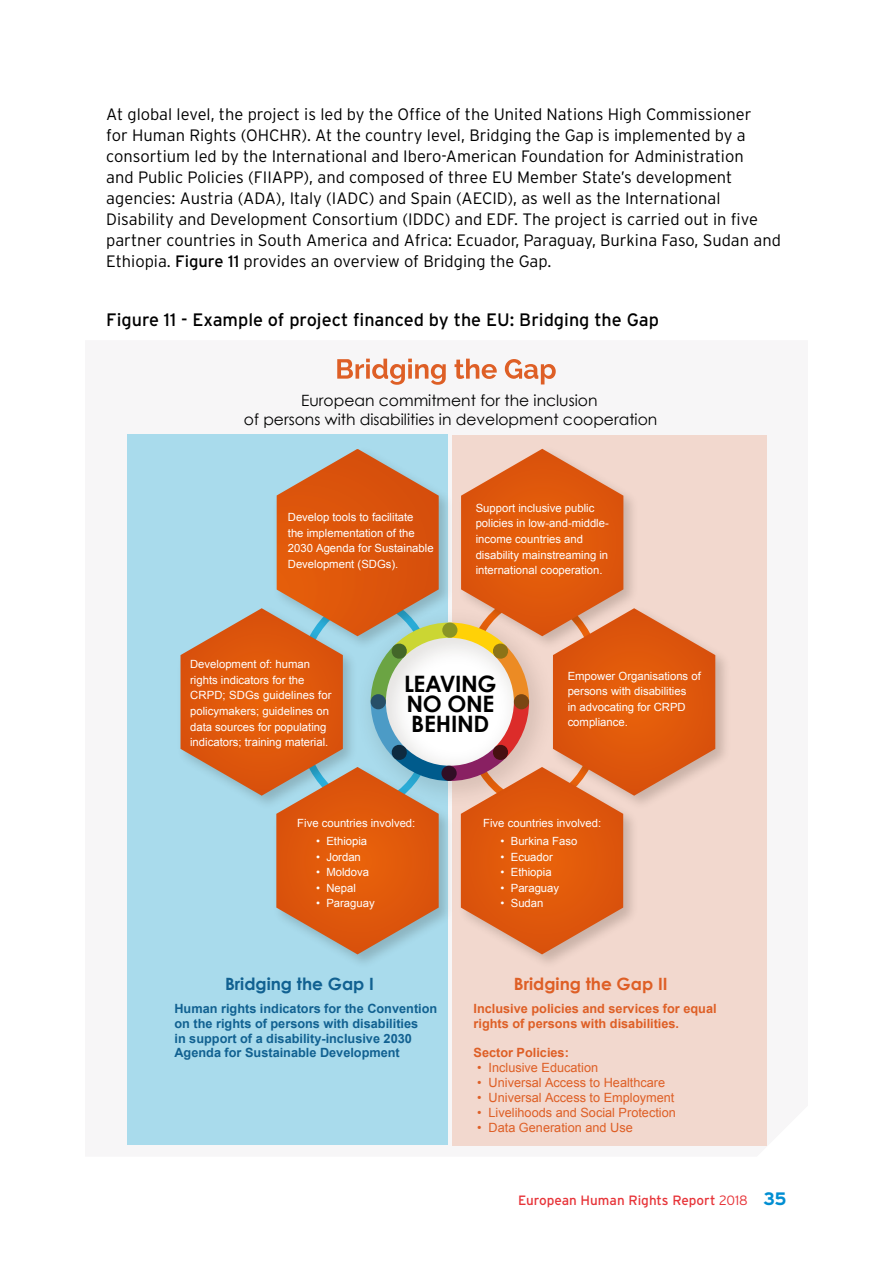
<style>
.page{position:relative;width:893px;height:1263px;background:#fff}
.page>*{position:absolute;margin:0;border:0;box-sizing:border-box;transform-origin:0 0}
.t1{font:700 22.65px/19.8px "Century Gothic";letter-spacing:-.015em;color:#000;text-align:justify}
.t2{font:18px "Interstate";color:#000}
.t3{font:700 16.95px "Century Gothic";color:#de5f26}
.t4{font:700 16.95px "Century Gothic";color:#116191}
.BODY{font:300 16.5px/21px "Interstate";color:#000}
.t5{font:15.6px/18.3px "Century Gothic";color:#000;text-align:center}
.t6{font:13.5px "Interstate";color:#e73439}
.t7{font:700 12.75px/14.9px "Arial";color:#116191}
.t8{font:12.75px "Arial";color:#de5f26}
.t9{font:700 12.75px/14.9px "Arial";color:#de5f26}
.t10{font:11.25px/15.6px "Arial";color:#fff}
.s1{font-weight:400}
.s2{font-weight:300}
.s3{font-weight:700;font-size:18px;color:#008ed2}
</style>
<div class="page">
<div style="left:452px;top:435px;width:314px;height:710px;background:#f2d8ce"></div>
<div style="left:127px;top:435px;width:320px;height:710px;background:#a9dbec"></div>
<img style="left:180px;top:442px;width:545px;height:531px">
<svg style="left:181px;top:449px;width:534px;height:505px"></svg>
<svg style="left:337px;top:359px;width:219px;height:26px"></svg>
<p class="BODY" style="left:106px;top:103px;width:676px">At global level, the project is led by the Office of the United Nations High Commissioner<br>for Human Rights (OHCHR). At the country level, Bridging the Gap is implemented by a consortium led by the International and Ibero-American Foundation for Administration<br>and Public Policies (FIIAPP), and composed of three EU Member State’s development agencies: Austria (ADA), Italy (IADC) and Spain (AECID), as well as the International Disability and Development Consortium (IDDC) and EDF. The project is carried out in five partner countries in South America and Africa: Ecuador, Paraguay, Burkina Faso, Sudan and Ethiopia. <span class="s1">Figure 11</span> provides an overview of Bridging the Gap.</p>
<p class="t2" style="left:106px;top:308px;width:554px">Figure 11 - Example of project financed by the EU: Bridging the Gap</p>
<p class="t5" style="left:244px;top:391px;width:415px">European commitment for the inclusion<br>of persons with disabilities in development cooperation</p>
<p class="t10" style="left:288px;top:509px;width:147px">Develop tools to facilitate<br>the implementation of the<br>2030 Agenda for Sustainable<br>Development (SDGs).</p>
<p class="t10" style="left:476px;top:500px;width:135px">Support inclusive public policies in low-and-middle&shy;income countries and disability mainstreaming in international cooperation.</p>
<p class="t10" style="left:190px;top:657px;width:143px">Development of: human rights indicators for the<br>CRPD; SDGs guidelines for policymakers; guidelines on data sources for populating indicators; training material.</p>
<p class="t1" style="left:404px;top:673px;width:94px">LEAVING NO ONE BEHIND</p>
<p class="t10" style="left:568px;top:668px;width:135px">Empower Organisations of persons with disabilities<br>in advocating for CRPD compliance.</p>
<p class="t10" style="left:297px;top:815px;width:120px">Five countries involved:</p>
<p class="t10" style="left:316px;top:833px;width:53px">• Ethiopia</p>
<p class="t10" style="left:316px;top:849px;width:46px">• Jordan</p>
<p class="t10" style="left:316px;top:864px;width:54px">• Moldova</p>
<p class="t10" style="left:316px;top:880px;width:41px">• Nepal</p>
<p class="t10" style="left:316px;top:896px;width:60px">• Paraguay</p>
<p class="t4" style="left:225px;top:971px;width:150px">Bridging the Gap I</p>
<p class="t7" style="left:174px;top:1001px;width:264px">Human rights indicators for the Convention on the rights of persons with disabilities<br>in support of a disability-inclusive 2030<br>Agenda for Sustainable Development</p>
<p class="t10" style="left:483px;top:815px;width:120px">Five countries involved:</p>
<p class="t10" style="left:501px;top:833px;width:78px">• Burkina Faso</p>
<p class="t10" style="left:501px;top:849px;width:54px">• Ecuador</p>
<p class="t10" style="left:501px;top:864px;width:53px">• Ethiopia</p>
<p class="t10" style="left:501px;top:880px;width:60px">• Paraguay</p>
<p class="t10" style="left:501px;top:896px;width:44px">• Sudan</p>
<p class="t3" style="left:514px;top:971px;width:155px">Bridging the Gap II</p>
<p class="t9" style="left:473px;top:1001px;width:245px">Inclusive policies and services for equal rights of persons with disabilities.</p>
<p class="t9" style="left:473px;top:1046px;width:97px">Sector Policies:</p>
<p class="t8" style="left:477px;top:1059px;width:123px">• Inclusive Education</p>
<p class="t8" style="left:477px;top:1074px;width:190px">• Universal Access to Healthcare</p>
<p class="t8" style="left:477px;top:1089px;width:199px">• Universal Access to Employment</p>
<p class="t8" style="left:477px;top:1104px;width:200px">• Livelihoods and Social Protection</p>
<p class="t8" style="left:477px;top:1119px;width:157px">• Data Generation and Use</p>
<p class="t6" style="left:518px;top:1192px;width:270px">European Human Rights Report <span class="s2">2018</span> <span class="s3">35</span></p>
</div>
